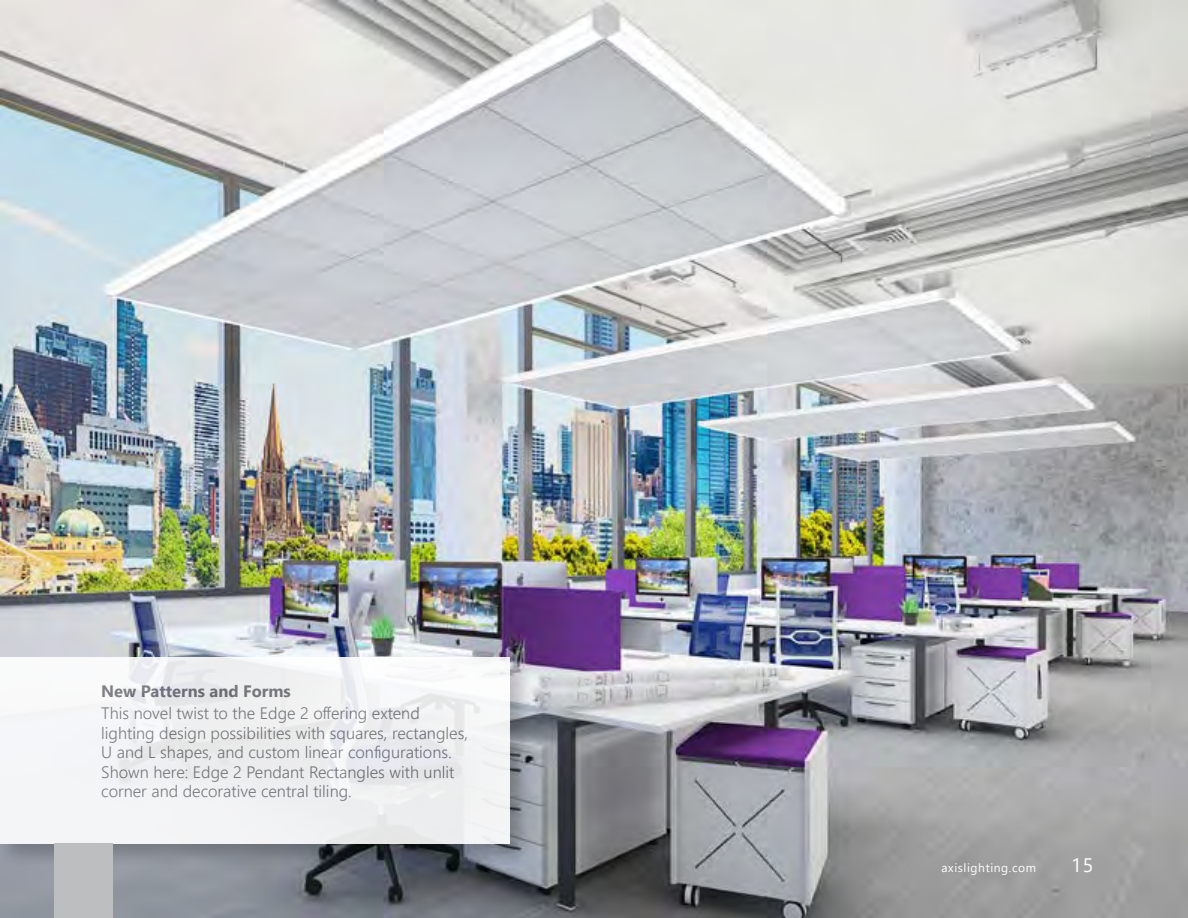
<style>
.page{position:relative;width:1188px;height:918px;background:#fff}
.page>*{position:absolute;margin:0;border:0;box-sizing:border-box;transform-origin:0 0}
.t1{font:19.5px "Segoe UI";color:#fff}
.t2{font:300 16.5px/19.5px "Segoe UI";color:#77787b}
.t3{font:700 16.5px "Segoe UI";color:#77787b}
.t4{font:12px "Segoe UI";letter-spacing:.05em;color:#fff}
</style>
<div class="page">
<img style="left:0;top:0;width:1188px;height:918px">
<div style="left:0;top:654px;width:535px;height:215px;background:#000;opacity:.25"></div>
<div style="left:0;top:658px;width:510px;height:186px;background:#f2f3f4"></div>
<div style="left:54px;top:844px;width:58px;height:74px;background:#bcbec0"></div>
<p class="t3" style="left:101px;top:675px;width:191px">New Patterns and Forms</p>
<p class="t2" style="left:101px;top:702px;width:368px">This novel twist to the Edge 2 offering extend lighting design possibilities with squares, rectangles, U and L shapes, and custom linear configurations.<br>Shown here: Edge 2 Pendant Rectangles with unlit corner and decorative central tiling.</p>
<p class="t4" style="left:942px;top:856px;width:96px">axislighting.com</p>
<p class="t1" style="left:1071px;top:847px;width:24px">15</p>
</div>
